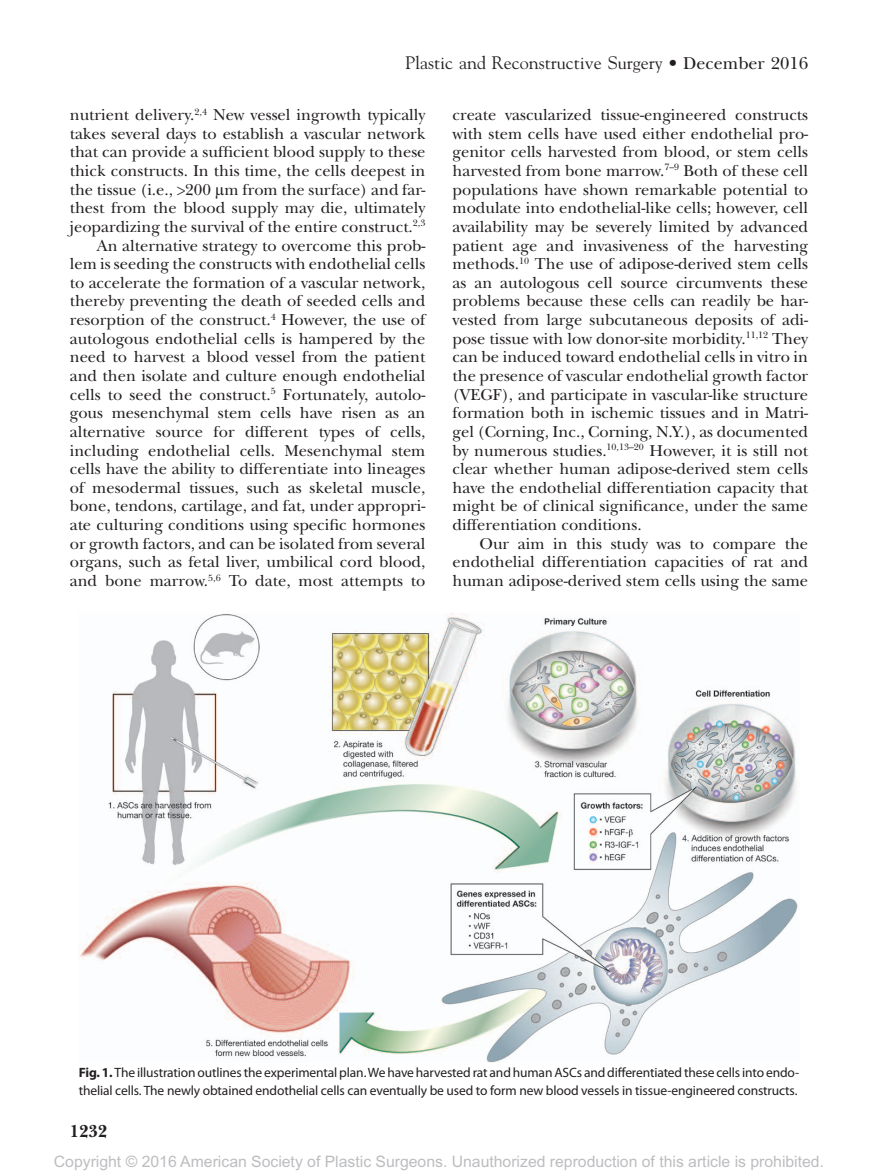
<style>
.page{position:relative;width:878px;height:1175px;background:#fff}
.page>*{position:absolute;margin:0;border:0;box-sizing:border-box;transform-origin:0 0}
.t1{font:18px "Goudy";color:#231f20}
.t2{font:700 18px "New Baskerville";color:#231f20}
.t3{font:16.5px/18.6px "New Baskerville";color:#231f20;text-align:justify}
.t4{font:15.75px "Arial MT Std";color:#bcbdc0}
.t5{font:13.5px/18px "Myriad Pro";letter-spacing:-.01em;color:#231f20}
.s1{font-family:"New Baskerville"}
.s2{font-family:"Gandhari Unicode"}
.s3{font-weight:700}
</style>
<div class="page">
<img style="left:80px;top:613px;width:718px;height:449px">
<p class="t1" style="left:405px;top:51px;width:404px">Plastic and Reconstructive Surgery <span class="s1">• December 2016</span></p>
<p class="t3" style="left:70px;top:105px;width:357px;text-align:right">nutrient delivery.<sup>2,4</sup> New vessel ingrowth typically takes several days to establish a vascular network that can provide a sufficient blood supply to these thick constructs. In this time, the cells deepest in the tissue (i.e., &gt;200 <span class="s2">μ</span>m from the surface) and far&shy;thest from the blood supply may die, ultimately jeopardizing the survival of the entire construct.<sup>2,3<br></sup>An alternative strategy to overcome this prob&shy;lem is seeding the constructs with endothelial cells to accelerate the formation of a vascular network, thereby preventing the death of seeded cells and resorption of the construct.<sup>4</sup> However, the use of autologous endothelial cells is hampered by the need to harvest a blood vessel from the patient and then isolate and culture enough endothelial cells to seed the construct.<sup>5</sup> Fortunately, autolo&shy;gous mesenchymal stem cells have risen as an alternative source for different types of cells, including endothelial cells. Mesenchymal stem cells have the ability to differentiate into lineages of mesodermal tissues, such as skeletal muscle, bone, tendons, cartilage, and fat, under appropri&shy;ate culturing conditions using specific hormones or growth factors, and can be isolated from several organs, such as fetal liver, umbilical cord blood, and bone marrow.<sup>5,6</sup> To date, most attempts to</p>
<p class="t3" style="left:452px;top:105px;width:357px">create vascularized tissue-engineered constructs with stem cells have used either endothelial pro&shy;genitor cells harvested from blood, or stem cells harvested from bone marrow.<sup>7–9</sup> Both of these cell populations have shown remarkable potential to modulate into endothelial-like cells; however, cell availability may be severely limited by advanced patient age and invasiveness of the harvesting methods.<sup>10</sup> The use of adipose-derived stem cells as an autologous cell source circumvents these problems because these cells can readily be har&shy;vested from large subcutaneous deposits of adi&shy;pose tissue with low donor-site morbidity.<sup>11,12</sup> They can be induced toward endothelial cells in vitro in the presence of vascular endothelial growth factor (VEGF), and participate in vascular-like structure formation both in ischemic tissues and in Matri&shy;gel (Corning, Inc., Corning, N.Y.), as documented by numerous studies.<sup>10,13–20</sup> However, it is still not clear whether human adipose-derived stem cells have the endothelial differentiation capacity that might be of clinical significance, under the same differentiation conditions.</p>
<p class="t3" style="left:452px;top:534px;width:357px;text-indent:27px">Our aim in this study was to compare the endothelial differentiation capacities of rat and human adipose-derived stem cells using the same</p>
<p class="t5" style="left:79px;top:1063px;width:722px"><span class="s3">Fig. 1.</span> The illustration outlines the experimental plan. We have harvested rat and human ASCs and differentiated these cells into endo&shy;thelial cells. The newly obtained endothelial cells can eventually be used to form new blood vessels in tissue-engineered constructs.</p>
<p class="t2" style="left:70px;top:1120px;width:39px">1232</p>
<p class="t4" style="left:54px;top:1152px;width:771px">Copyright © 2016 American Society of Plastic Surgeons. Unauthorized reproduction of this article is prohibited.</p>
</div>
